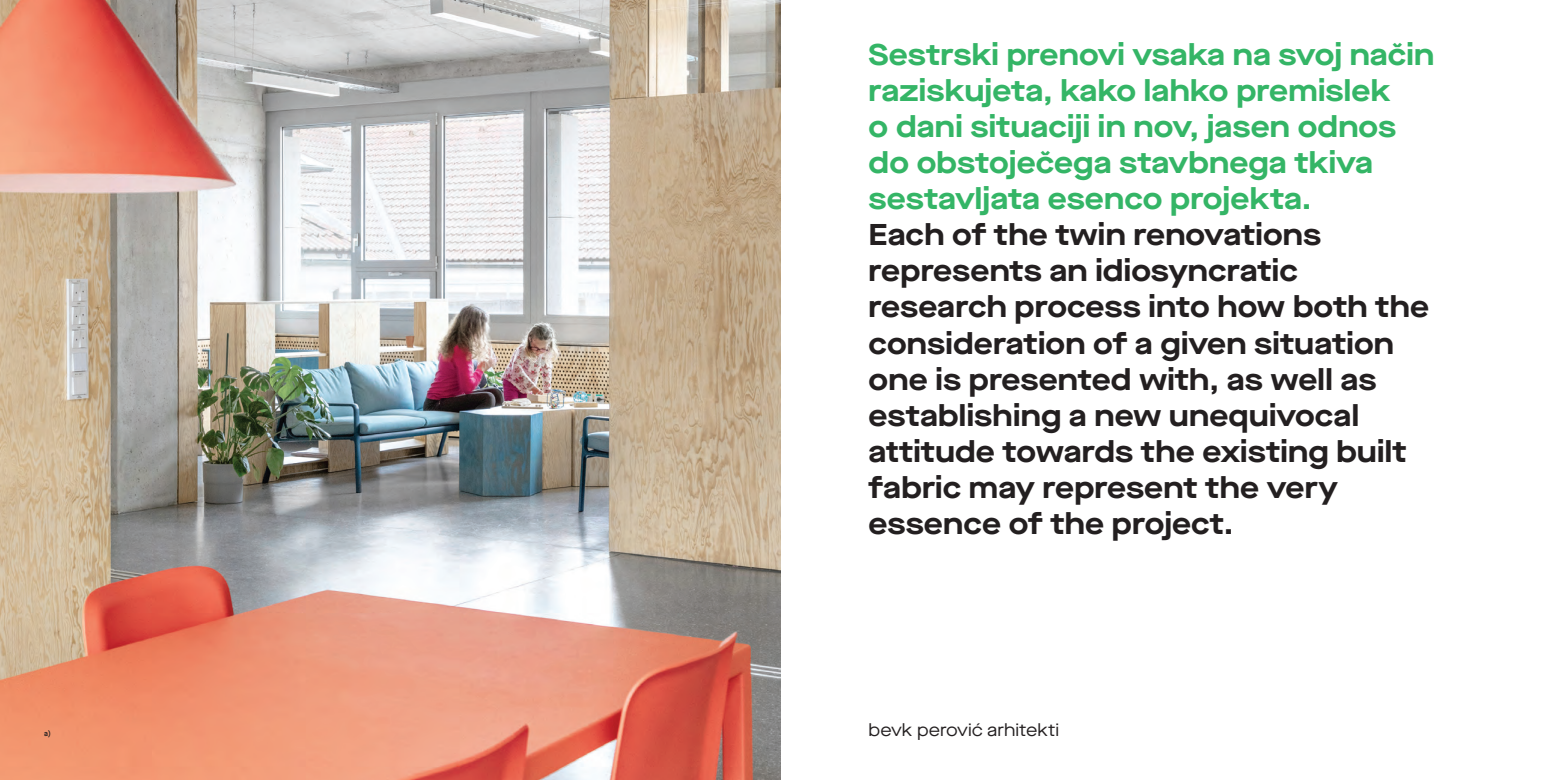
<style>
.page{position:relative;width:1560px;height:780px;background:#fff}
.page>*{position:absolute;margin:0;border:0;box-sizing:border-box;transform-origin:0 0}
.t1{font:700 expanded 30px/36px "Maison Neue";letter-spacing:.005em;color:#231f20}
.t2{font:700 expanded 30px/36px "Maison Neue";letter-spacing:.005em;color:#34b566}
.t3{font:expanded 17.5px "Maison Neue";color:#231f20}
.t4{font:600 7.5px "Maison Neue";color:#231f20}
</style>
<div class="page">
<img style="left:0;top:0;width:780px;height:780px">
<p class="t2" style="left:868px;top:36px;width:567px">Sestrski prenovi vsaka na svoj način raziskujeta, kako lahko premislek<br>o dani situaciji in nov, jasen odnos do obstoječega stavbnega tkiva sestavljata esenco projekta.</p>
<p class="t1" style="left:868px;top:216px;width:562px">Each of the twin renovations represents an idiosyncratic research process into how both the consideration of a given situation one is presented with, as well as establishing a new unequivocal attitude towards the existing built fabric may represent the very essence of the project.</p>
<p class="t4" style="left:44px;top:727px;width:8px">a)</p>
<p class="t3" style="left:868px;top:718px;width:192px">bevk perović arhitekti</p>
</div>
